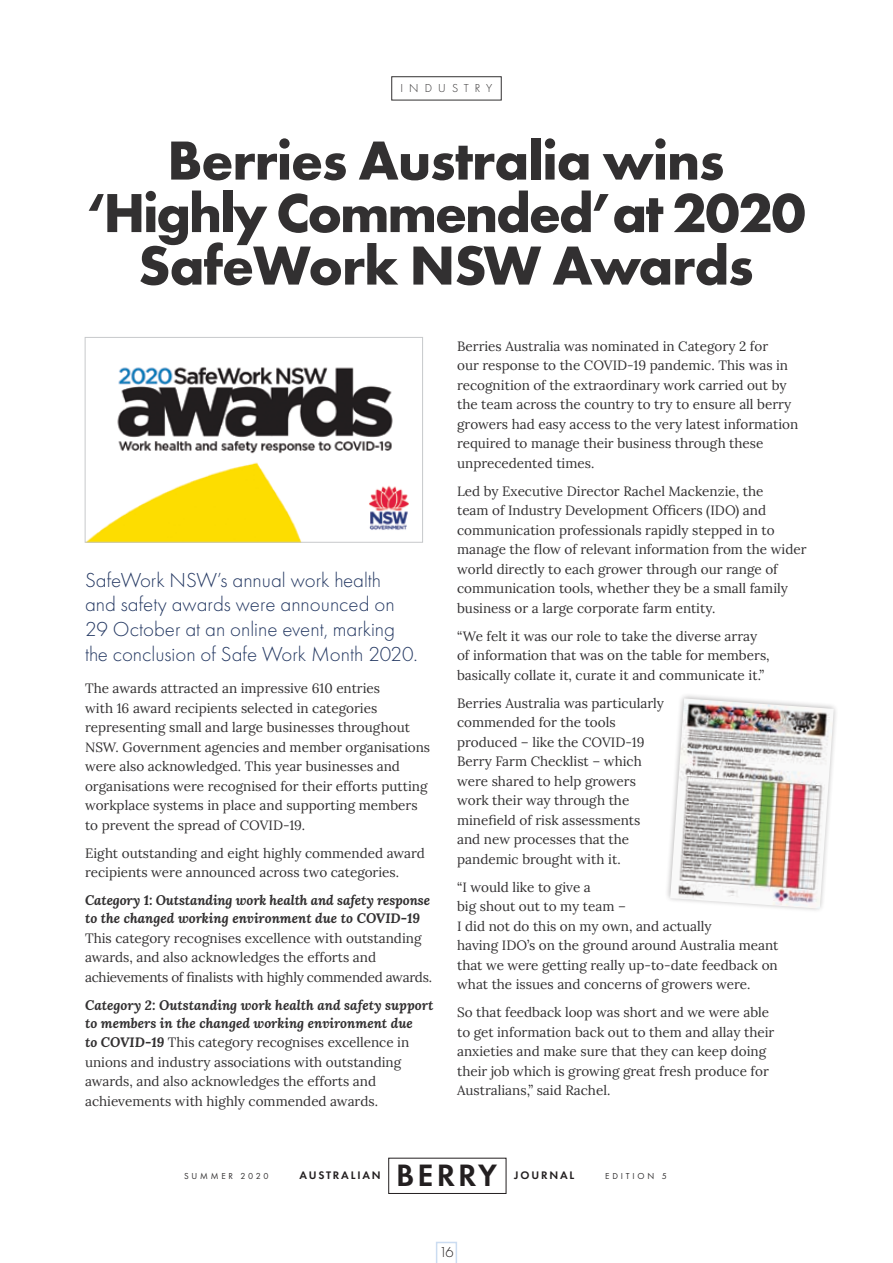
<style>
.page{position:relative;width:893px;height:1263px;background:#fff}
.page>*{position:absolute;margin:0;border:0;box-sizing:border-box;transform-origin:0 0}
.t1{font:700 57px/52.5px "Futura PT";letter-spacing:-.02em;color:#323031;text-align:center}
.t2{font:600 32.1px "Futura PT";letter-spacing:.095em;color:#231f20}
.t3{font:300 21px/24.8px "Futura PT";color:#243862}
.t4{font:300 15px "Futura PT";color:#231f20}
.t5{font:13.5px/19.5px "Lora";color:#323031}
.t6{font:italic 700 13.5px/18px "Lora";color:#323031}
.t7{font:300 12px "Futura PT";letter-spacing:.51em;color:#323031}
.t8{font:600 11.4px "Futura PT";letter-spacing:.16em;color:#231f20}
.t9{font:9px "Futura PT";letter-spacing:.31em;color:#323031}
.s1{font-weight:700;font-style:italic}
</style>
<div class="page">
<img style="left:88px;top:366px;width:321px;height:174px">
<div style="left:85px;top:337px;width:338px;height:205px;border:1px solid #c7c9cb"></div>
<svg style="left:667px;top:695px;width:169px;height:216px"></svg>
<img style="left:670px;top:698px;width:164px;height:211px">
<svg style="left:436px;top:1242px;width:21px;height:21px"></svg>
<p class="t7" style="left:400px;top:82px;width:93px">INDUSTRY</p>
<h1 class="t1" style="left:86px;top:133px;width:721px">Berries Australia wins ‘Highly Commended’ at 2020<br>SafeWork NSW Awards</h1>
<h3 class="t3" style="left:85px;top:567px;width:334px">SafeWork NSW’s annual work health<br>and safety awards were announced on 29 October at an online event, marking the conclusion of Safe Work Month 2020.</h3>
<p class="t5" style="left:85px;top:678px;width:347px">The awards attracted an impressive 610 entries<br>with 16 award recipients selected in categories representing small and large businesses throughout NSW. Government agencies and member organisations were also acknowledged. This year businesses and organisations were recognised for their efforts putting workplace systems in place and supporting members to prevent the spread of COVID-19.</p>
<p class="t5" style="left:85px;top:842px;width:341px">Eight outstanding and eight highly commended award recipients were announced across two categories.</p>
<p class="t6" style="left:85px;top:891px;width:346px">Category 1: Outstanding work health and safety response to the changed working environment due to COVID-19</p>
<p class="t5" style="left:85px;top:927px;width:348px">This category recognises excellence with outstanding awards, and also acknowledges the efforts and achievements of finalists with highly commended awards.</p>
<p class="t6" style="left:85px;top:995px;width:350px">Category 2: Outstanding work health and safety support to members in the changed working environment due</p>
<p class="t5" style="left:85px;top:1031px;width:326px"><span class="s1">to COVID-19</span> This category recognises excellence in unions and industry associations with outstanding awards, and also acknowledges the efforts and achievements with highly commended awards.</p>
<p class="t5" style="left:457px;top:335px;width:343px">Berries Australia was nominated in Category 2 for<br>our response to the COVID-19 pandemic. This was in recognition of the extraordinary work carried out by the team across the country to try to ensure all berry growers had easy access to the very latest information required to manage their business through these unprecedented times.</p>
<p class="t5" style="left:457px;top:480px;width:351px">Led by Executive Director Rachel Mackenzie, the<br>team of Industry Development Officers (IDO) and communication professionals rapidly stepped in to manage the flow of relevant information from the wider world directly to each grower through our range of communication tools, whether they be a small family business or a large corporate farm entity.</p>
<p class="t5" style="left:457px;top:625px;width:314px">“We felt it was our role to take the diverse array of information that was on the table for members, basically collate it, curate it and communicate it.”</p>
<p class="t5" style="left:457px;top:692px;width:208px">Berries Australia was particularly commended for the tools produced – like the COVID-19<br>Berry Farm Checklist – which were shared to help growers work their way through the minefield of risk assessments and new processes that the pandemic brought with it.</p>
<p class="t5" style="left:457px;top:876px;width:323px">“I would like to give a<br>big shout out to my team –<br>I did not do this on my own, and actually<br>having IDO’s on the ground around Australia meant that we were getting really up-to-date feedback on what the issues and concerns of growers were.</p>
<p class="t5" style="left:457px;top:1002px;width:319px">So that feedback loop was short and we were able to get information back out to them and allay their anxieties and make sure that they can keep doing their job which is growing great fresh produce for Australians,” said Rachel.</p>
<p class="t9" style="left:184px;top:1171px;width:86px">SUMMER 2020</p>
<p class="t8" style="left:300px;top:1168px;width:83px">AUSTRALIAN</p>
<h2 class="t2" style="left:396px;top:1155px;width:103px">BERRY</h2>
<p class="t8" style="left:514px;top:1168px;width:61px">JOURNAL</p>
<p class="t9" style="left:605px;top:1171px;width:63px">EDITION 5</p>
<p class="t4" style="left:439px;top:1243px;width:16px">16</p>
</div>
